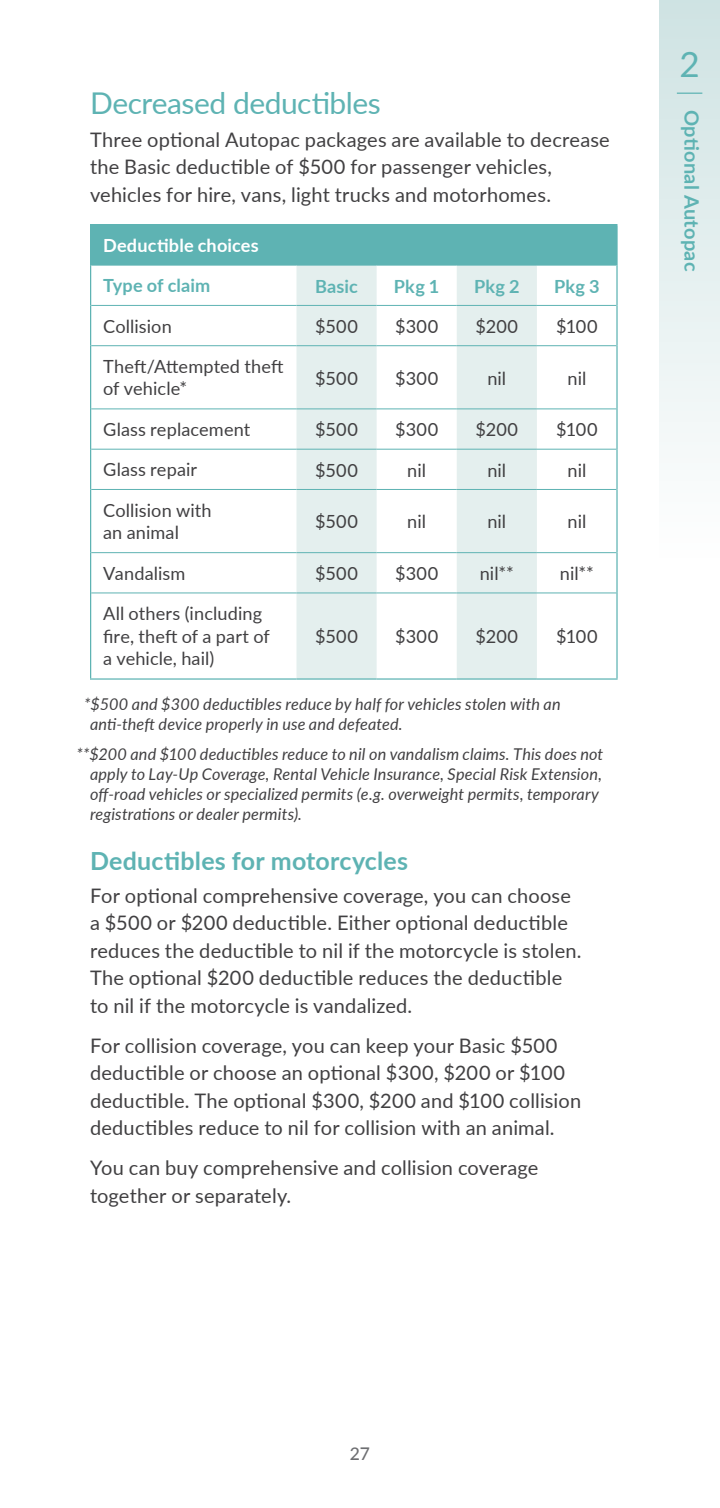
<style>
.page{position:relative;width:720px;height:1508px;background:#fff}
.page>*{position:absolute;margin:0;border:0;box-sizing:border-box;transform-origin:0 0}
.t1{font:35px "Lato";color:#5eb3b3}
.t2{font:30px "Lato";letter-spacing:-.015em;color:#5eb3b3}
.t3{font:700 25px "Lato";letter-spacing:.01em;color:#5eb3b3}
.t4{font:20px/27.5px "Lato";letter-spacing:.01em;color:#414042}
.t5{font:700 20px "Lato";letter-spacing:.015em;color:#5eb3b3}
.t6{font:18px/22.5px "Lato";letter-spacing:.005em;color:#414042}
.t7{font:700 18px "Lato";letter-spacing:.005em;color:#5eb3b3}
.t8{font:700 18px "Lato";letter-spacing:.01em;color:#fff}
.t9{font:500 17.5px "Lato";color:#6d6e71}
.t10{font:italic 16.25px/20px "Lato";letter-spacing:.01em;color:#414042}
</style>
<div class="page">
<div style="left:91px;top:225px;width:526px;height:40px;background:#5eb3b3"></div>
<svg style="left:297px;top:266px;width:240px;height:412px;fill:#e4efee"></svg>
<hr style="left:90px;top:224px;width:207px;height:1px;background:#5eb3b3">
<hr style="left:90px;top:225px;width:1px;height:40px;background:#5eb3b3">
<hr style="left:297px;top:224px;width:80px;height:1px;background:#5eb3b3">
<hr style="left:377px;top:224px;width:80px;height:1px;background:#5eb3b3">
<hr style="left:457px;top:224px;width:80px;height:1px;background:#5eb3b3">
<hr style="left:537px;top:224px;width:81px;height:1px;background:#5eb3b3">
<hr style="left:616px;top:225px;width:2px;height:40px;background:#5eb3b3">
<hr style="left:90px;top:265px;width:1px;height:40px;background:#5eb3b3">
<hr style="left:90px;top:305px;width:1px;height:41px;background:#5eb3b3">
<hr style="left:90px;top:346px;width:1px;height:63px;background:#5eb3b3">
<hr style="left:90px;top:409px;width:1px;height:40px;background:#5eb3b3">
<hr style="left:90px;top:449px;width:1px;height:40px;background:#5eb3b3">
<hr style="left:90px;top:489px;width:1px;height:63px;background:#5eb3b3">
<hr style="left:90px;top:552px;width:1px;height:41px;background:#5eb3b3">
<hr style="left:90px;top:593px;width:1px;height:85px;background:#5eb3b3">
<hr style="left:90px;top:678px;width:207px;height:1px;background:#5eb3b3">
<hr style="left:616px;top:265px;width:2px;height:40px;background:#5eb3b3">
<hr style="left:616px;top:305px;width:2px;height:41px;background:#5eb3b3">
<hr style="left:616px;top:346px;width:2px;height:63px;background:#5eb3b3">
<hr style="left:616px;top:409px;width:2px;height:40px;background:#5eb3b3">
<hr style="left:616px;top:449px;width:2px;height:40px;background:#5eb3b3">
<hr style="left:616px;top:489px;width:2px;height:63px;background:#5eb3b3">
<hr style="left:616px;top:552px;width:2px;height:41px;background:#5eb3b3">
<hr style="left:616px;top:593px;width:2px;height:85px;background:#5eb3b3">
<hr style="left:297px;top:678px;width:80px;height:1px;background:#5eb3b3">
<hr style="left:377px;top:678px;width:80px;height:1px;background:#5eb3b3">
<hr style="left:457px;top:678px;width:80px;height:1px;background:#5eb3b3">
<hr style="left:537px;top:678px;width:81px;height:1px;background:#5eb3b3">
<hr style="left:91px;top:265px;width:206px;height:1px;background:#5eb3b3">
<hr style="left:91px;top:305px;width:206px;height:1px;background:#5eb3b3">
<hr style="left:91px;top:345px;width:206px;height:1px;background:#5eb3b3">
<hr style="left:91px;top:408px;width:206px;height:1px;background:#5eb3b3">
<hr style="left:91px;top:449px;width:206px;height:1px;background:#5eb3b3">
<hr style="left:91px;top:489px;width:206px;height:1px;background:#5eb3b3">
<hr style="left:91px;top:552px;width:206px;height:1px;background:#5eb3b3">
<hr style="left:297px;top:265px;width:80px;height:1px;background:#5eb3b3">
<hr style="left:297px;top:305px;width:80px;height:1px;background:#5eb3b3">
<hr style="left:297px;top:345px;width:80px;height:1px;background:#5eb3b3">
<hr style="left:297px;top:408px;width:80px;height:1px;background:#5eb3b3">
<hr style="left:297px;top:449px;width:80px;height:1px;background:#5eb3b3">
<hr style="left:297px;top:489px;width:80px;height:1px;background:#5eb3b3">
<hr style="left:297px;top:552px;width:80px;height:1px;background:#5eb3b3">
<hr style="left:377px;top:265px;width:80px;height:1px;background:#5eb3b3">
<hr style="left:377px;top:305px;width:80px;height:1px;background:#5eb3b3">
<hr style="left:377px;top:345px;width:80px;height:1px;background:#5eb3b3">
<hr style="left:377px;top:408px;width:80px;height:1px;background:#5eb3b3">
<hr style="left:377px;top:449px;width:80px;height:1px;background:#5eb3b3">
<hr style="left:377px;top:489px;width:80px;height:1px;background:#5eb3b3">
<hr style="left:377px;top:552px;width:80px;height:1px;background:#5eb3b3">
<hr style="left:457px;top:265px;width:80px;height:1px;background:#5eb3b3">
<hr style="left:457px;top:305px;width:80px;height:1px;background:#5eb3b3">
<hr style="left:457px;top:345px;width:80px;height:1px;background:#5eb3b3">
<hr style="left:457px;top:408px;width:80px;height:1px;background:#5eb3b3">
<hr style="left:457px;top:449px;width:80px;height:1px;background:#5eb3b3">
<hr style="left:457px;top:489px;width:80px;height:1px;background:#5eb3b3">
<hr style="left:457px;top:552px;width:80px;height:1px;background:#5eb3b3">
<hr style="left:537px;top:265px;width:79px;height:1px;background:#5eb3b3">
<hr style="left:537px;top:305px;width:79px;height:1px;background:#5eb3b3">
<hr style="left:537px;top:345px;width:79px;height:1px;background:#5eb3b3">
<hr style="left:537px;top:408px;width:79px;height:1px;background:#5eb3b3">
<hr style="left:537px;top:449px;width:79px;height:1px;background:#5eb3b3">
<hr style="left:537px;top:489px;width:79px;height:1px;background:#5eb3b3">
<hr style="left:537px;top:552px;width:79px;height:1px;background:#5eb3b3">
<hr style="left:91px;top:592px;width:206px;height:1px;background:#5eb3b3">
<hr style="left:297px;top:592px;width:80px;height:1px;background:#5eb3b3">
<hr style="left:377px;top:592px;width:80px;height:1px;background:#5eb3b3">
<hr style="left:457px;top:592px;width:80px;height:1px;background:#5eb3b3">
<hr style="left:537px;top:592px;width:79px;height:1px;background:#5eb3b3">
<div style="left:659px;top:0;width:61px;height:558px;background:linear-gradient(to bottom,#cee2e2,#fefefe)"></div>
<svg style="left:677px;top:93px;width:25px;height:1px"></svg>
<h2 class="t2" style="left:90px;top:82px;width:292px">Decreased deductibles</h2>
<p class="t4" style="left:90px;top:125px;width:521px">Three optional Autopac packages are available to decrease the Basic deductible of $500 for passenger vehicles, vehicles for hire, vans, light trucks and motorhomes.</p>
<p class="t8" style="left:103px;top:232px;width:157px">Deductible choices</p>
<p class="t7" style="left:103px;top:272px;width:109px">Type of claim</p>
<p class="t7" style="left:315px;top:273px;width:44px">Basic</p>
<p class="t7" style="left:394px;top:273px;width:47px">Pkg 1</p>
<p class="t7" style="left:474px;top:273px;width:47px">Pkg 2</p>
<p class="t7" style="left:554px;top:273px;width:47px">Pkg 3</p>
<p class="t6" style="left:103px;top:314px;width:70px">Collision</p>
<p class="t6" style="left:315px;top:314px;width:44px">$500</p>
<p class="t6" style="left:395px;top:314px;width:45px">$300</p>
<p class="t6" style="left:476px;top:314px;width:44px">$200</p>
<p class="t6" style="left:556px;top:314px;width:43px">$100</p>
<p class="t6" style="left:103px;top:354px;width:182px">Theft/Attempted theft of vehicle*</p>
<p class="t6" style="left:315px;top:366px;width:44px">$500</p>
<p class="t6" style="left:395px;top:366px;width:45px">$300</p>
<p class="t6" style="left:487px;top:366px;width:20px">nil</p>
<p class="t6" style="left:567px;top:366px;width:20px">nil</p>
<p class="t6" style="left:103px;top:417px;width:149px">Glass replacement</p>
<p class="t6" style="left:315px;top:418px;width:44px">$500</p>
<p class="t6" style="left:395px;top:418px;width:45px">$300</p>
<p class="t6" style="left:476px;top:418px;width:44px">$200</p>
<p class="t6" style="left:556px;top:418px;width:43px">$100</p>
<p class="t6" style="left:103px;top:458px;width:96px">Glass repair</p>
<p class="t6" style="left:315px;top:458px;width:44px">$500</p>
<p class="t6" style="left:407px;top:458px;width:20px">nil</p>
<p class="t6" style="left:487px;top:458px;width:20px">nil</p>
<p class="t6" style="left:567px;top:458px;width:20px">nil</p>
<p class="t6" style="left:103px;top:498px;width:110px">Collision with an animal</p>
<p class="t6" style="left:315px;top:510px;width:44px">$500</p>
<p class="t6" style="left:407px;top:510px;width:20px">nil</p>
<p class="t6" style="left:487px;top:510px;width:20px">nil</p>
<p class="t6" style="left:567px;top:510px;width:20px">nil</p>
<p class="t6" style="left:103px;top:561px;width:84px">Vandalism</p>
<p class="t6" style="left:315px;top:561px;width:44px">$500</p>
<p class="t6" style="left:395px;top:561px;width:45px">$300</p>
<p class="t6" style="left:480px;top:561px;width:36px">nil**</p>
<p class="t6" style="left:560px;top:561px;width:36px">nil**</p>
<p class="t6" style="left:103px;top:601px;width:168px">All others (including fire, theft of a part of a vehicle, hail)</p>
<p class="t6" style="left:315px;top:625px;width:44px">$500</p>
<p class="t6" style="left:395px;top:625px;width:45px">$300</p>
<p class="t6" style="left:476px;top:625px;width:44px">$200</p>
<p class="t6" style="left:556px;top:625px;width:43px">$100</p>
<p class="t10" style="left:90px;top:693px;width:472px;text-indent:-6px">*$500 and $300 deductibles reduce by half for vehicles stolen with an anti-theft device properly in use and defeated.</p>
<p class="t10" style="left:90px;top:743px;width:515px;text-indent:-13px">**$200 and $100 deductibles reduce to nil on vandalism claims. This does not apply to Lay-Up Coverage, Rental Vehicle Insurance, Special Risk Extension, off-road vehicles or specialized permits (e.g. overweight permits, temporary registrations or dealer permits).</p>
<p class="t3" style="left:90px;top:842px;width:320px">Deductibles for motorcycles</p>
<p class="t4" style="left:90px;top:880px;width:493px">For optional comprehensive coverage, you can choose a $500 or $200 deductible. Either optional deductible reduces the deductible to nil if the motorcycle is stolen.<br>The optional $200 deductible reduces the deductible to nil if the motorcycle is vandalized.</p>
<p class="t4" style="left:90px;top:1030px;width:493px">For collision coverage, you can keep your Basic $500 deductible or choose an optional $300, $200 or $100 deductible. The optional $300, $200 and $100 collision deductibles reduce to nil for collision with an animal.</p>
<p class="t4" style="left:90px;top:1153px;width:450px">You can buy comprehensive and collision coverage together or separately.</p>
<h1 class="t1" style="left:679px;top:39px;width:22px">2</h1>
<p class="t5" style="left:707px;top:109px;width:163px;rotate:90deg">Optional Autopac</p>
<p class="t9" style="left:350px;top:1441px;width:22px">27</p>
</div>
